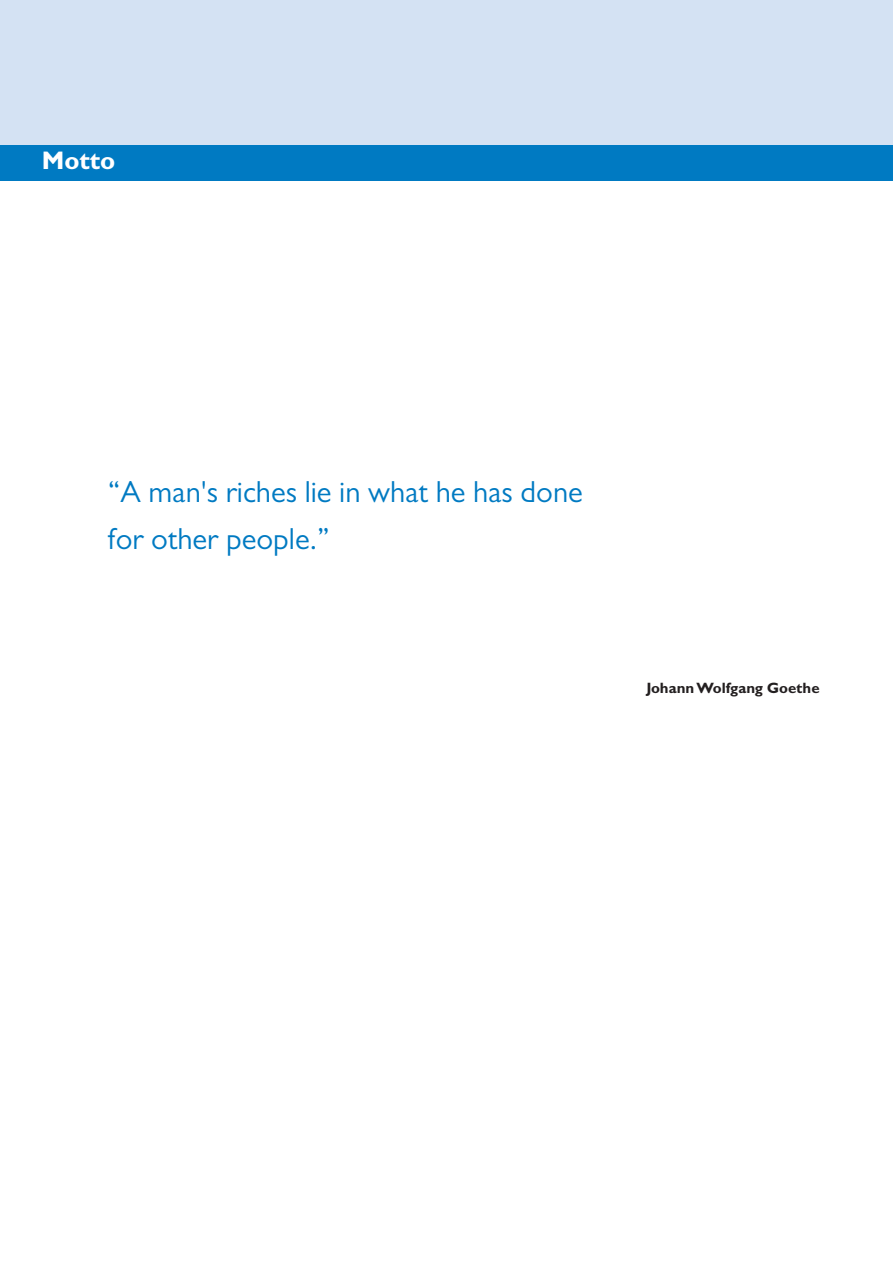
<style>
.page{position:relative;width:893px;height:1263px;background:#fff}
.page>*{position:absolute;margin:0;border:0;box-sizing:border-box;transform-origin:0 0}
.t1{font:30.6px/46.3px "Gill Sans MT Pro";color:#007ac2}
.t2{font:700 25.5px "Gill Sans MT Pro";color:#fff}
.t3{font:700 15px "Gill Sans MT Pro";color:#231f20}
</style>
<div class="page">
<div style="left:0;top:0;width:893px;height:161px;background:#d4e2f3"></div>
<div style="left:0;top:145px;width:893px;height:36px;background:#007ac2"></div>
<p class="t2" style="left:42px;top:152px;width:75px">Motto</p>
<p class="t1" style="left:108px;top:474px;width:476px">“A man's riches lie in what he has done for other people.”</p>
<p class="t3" style="left:646px;top:682px;width:175px">Johann Wolfgang Goethe</p>
</div>
